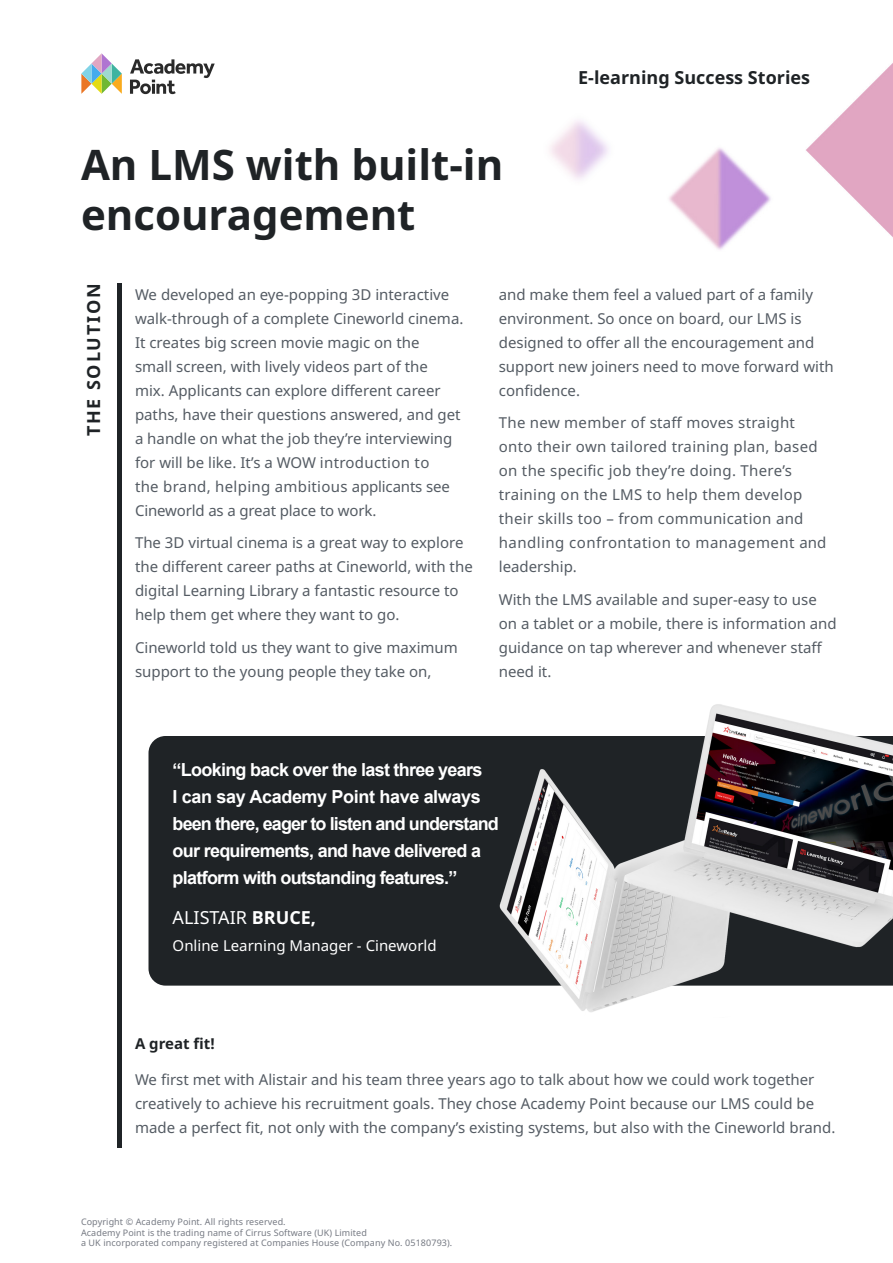
<style>
.page{position:relative;width:893px;height:1263px;background:#fff}
.page>*{position:absolute;margin:0;border:0;box-sizing:border-box;transform-origin:0 0}
.t1{font:700 42px/50.4px "Noto Sans";color:#1f2326}
.t2{font:700 18px/27px "Arial";letter-spacing:-.04em;color:#fff}
.t3{font:700 18px "Noto Sans";color:#1f2326}
.t4{font:18px "Noto Sans";color:#fff}
.t5{font:700 18px "Noto Sans";letter-spacing:.1em;color:#1f2326}
.t6{font:15px/24px "Noto Sans";color:#545b63}
.t7{font:15px/24px "Noto Sans";letter-spacing:.02em;color:#545b63}
.t8{font:15px "Noto Sans";color:#fff}
.t9{font:700 15px "Noto Sans";color:#1f2326}
.t10{font:9px/10.8px "Noto Sans";letter-spacing:.01em;color:#767a83}
.s1{font-weight:700}
</style>
<div class="page">
<img style="left:145px;top:63px;width:748px;height:187px">
<svg style="left:130px;top:59px;width:85px;height:35px"></svg>
<svg style="left:81px;top:53px;width:41px;height:41px"></svg>
<div style="left:117px;top:283px;width:5px;height:865px;background:#1f2326"></div>
<div style="left:148px;top:736px;width:329px;height:250px;background:#1f2326"></div>
<img style="left:477px;top:704px;width:416px;height:308px">
<p class="t1" style="left:81px;top:140px;width:424px">An LMS with built-in encouragement</p>
<p class="t3" style="left:578px;top:65px;width:233px">E-learning Success Stories</p>
<p class="t5" style="left:81px;top:436px;width:154px;rotate:-90deg">THE SOLUTION</p>
<p class="t6" style="left:135px;top:282px;width:330px">We developed an eye-popping 3D interactive walk-through of a complete Cineworld cinema.<br>It creates big screen movie magic on the<br>small screen, with lively videos part of the<br>mix. Applicants can explore different career paths, have their questions answered, and get a handle on what the job they’re interviewing for will be like. It’s a WOW introduction to<br>the brand, helping ambitious applicants see Cineworld as a great place to work.</p>
<p class="t6" style="left:135px;top:531px;width:339px">The 3D virtual cinema is a great way to explore the different career paths at Cineworld, with the digital Learning Library a fantastic resource to help them get where they want to go.</p>
<p class="t6" style="left:135px;top:635px;width:324px">Cineworld told us they want to give maximum support to the young people they take on,</p>
<p class="t6" style="left:499px;top:282px;width:336px">and make them feel a valued part of a family environment. So once on board, our LMS is designed to offer all the encouragement and support new joiners need to move forward with confidence.</p>
<p class="t7" style="left:499px;top:411px;width:329px">The new member of staff moves straight onto their own tailored training plan, based on the specific job they’re doing. There’s training on the LMS to help them develop their skills too – from communication and handling confrontation to management and leadership.</p>
<p class="t6" style="left:499px;top:587px;width:339px">With the LMS available and super-easy to use on a tablet or a mobile, there is information and guidance on tap wherever and whenever staff need it.</p>
<p class="t2" style="left:173px;top:757px;width:328px">“Looking back over the last three years<br>I can say Academy Point have always been there, eager to listen and understand our requirements, and have delivered a platform with outstanding features.”</p>
<p class="t4" style="left:173px;top:905px;width:145px">ALISTAIR <span class="s1">BRUCE,</span></p>
<p class="t8" style="left:173px;top:935px;width:265px">Online Learning Manager - Cineworld</p>
<p class="t9" style="left:135px;top:1032px;width:81px">A great fit!</p>
<p class="t6" style="left:135px;top:1067px;width:702px">We first met with Alistair and his team three years ago to talk about how we could work together creatively to achieve his recruitment goals. They chose Academy Point because our LMS could be made a perfect fit, not only with the company’s existing systems, but also with the Cineworld brand.</p>
<p class="t10" style="left:81px;top:1216px;width:373px">Copyright © Academy Point. All rights reserved.<br>Academy Point is the trading name of Cirrus Software (UK) Limited<br>a UK incorporated company registered at Companies House (Company No. 05180793).</p>
</div>
